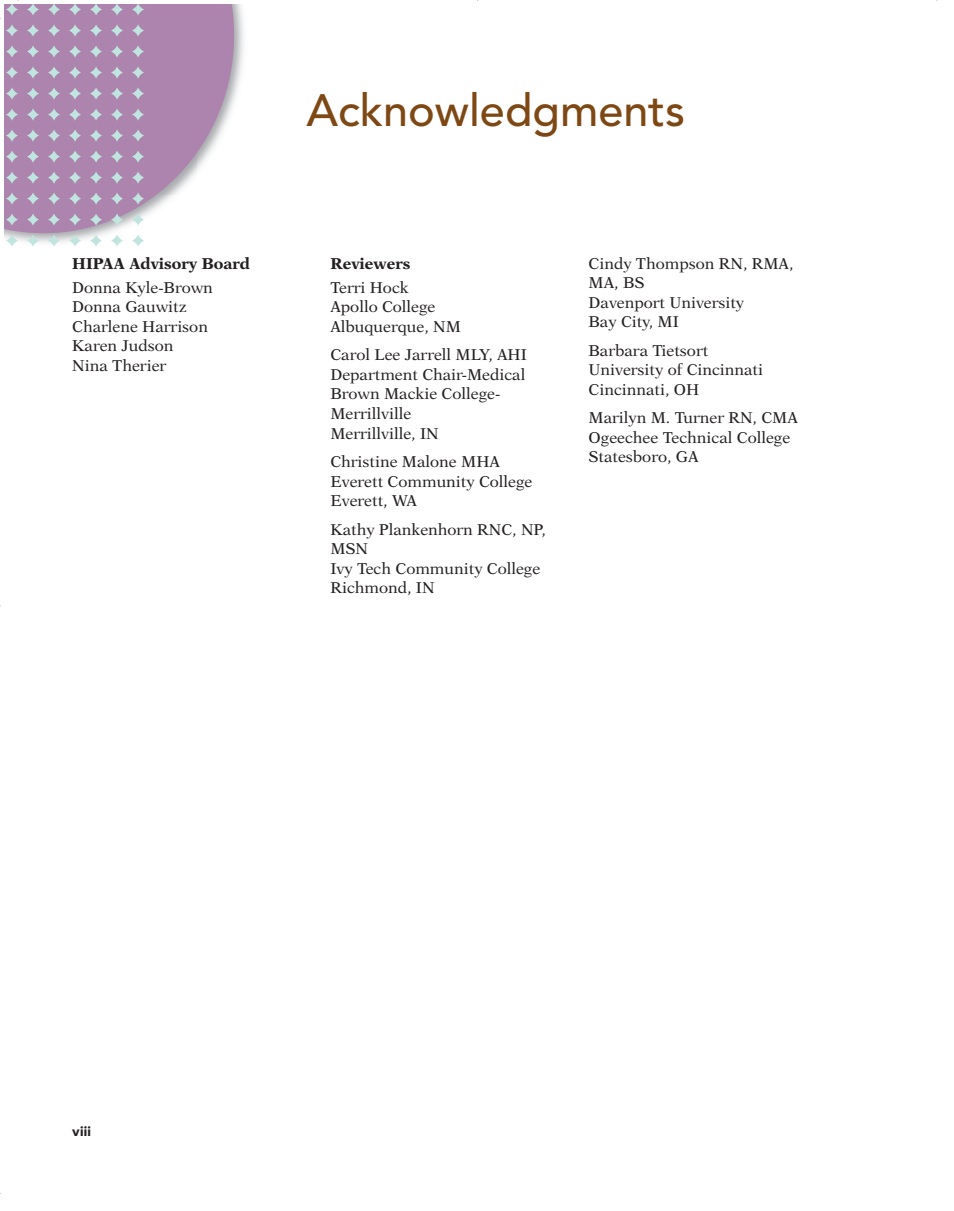
<style>
.page{position:relative;width:954px;height:1211px;background:#fff}
.page>*{position:absolute;margin:0;border:0;box-sizing:border-box;transform-origin:0 0}
.t1{font:210px "Puzzler Geometric";color:#c0e4de}
.t2{font:500 45px "Avenir LT Std";color:#7d4814}
.t3{font:15.75px/19.5px "New Aster LT Std";color:#231f20}
.t4{font:700 15.75px "New Aster LT Std";color:#231f20}
.t5{font:900 13.5px "Avenir LT Std";color:#231f20}
</style>
<div class="page">
<img style="left:5px;top:5px;width:239px;height:238px">
<svg style="left:5px;top:5px;width:229px;height:228px;background:#b794b7"></svg>
<h1 class="t1" style="left:-72px;top:30px;width:211px">0</h1>
<p class="t4" style="left:72px;top:256px;width:179px">HIPAA Advisory Board</p>
<p class="t3" style="left:72px;top:279px;width:142px">Donna Kyle-Brown<br>Donna Gauwitz<br>Charlene Harrison<br>Karen Judson<br>Nina Therier</p>
<h2 class="t2" style="left:306px;top:91px;width:380px">Acknowledgments</h2>
<p class="t4" style="left:330px;top:256px;width:81px">Reviewers</p>
<p class="t3" style="left:330px;top:279px;width:132px">Terri Hock<br>Apollo College<br>Albuquerque, NM</p>
<p class="t3" style="left:330px;top:346px;width:198px">Carol Lee Jarrell MLY, AHI<br>Department Chair-Medical<br>Brown Mackie College-<br>Merrillville<br>Merrillville, IN</p>
<p class="t3" style="left:330px;top:453px;width:203px">Christine Malone MHA<br>Everett Community College<br>Everett, WA</p>
<p class="t3" style="left:330px;top:520px;width:217px">Kathy Plankenhorn RNC, NP,<br>MSN<br>Ivy Tech Community College<br>Richmond, IN</p>
<p class="t3" style="left:588px;top:255px;width:206px">Cindy Thompson RN, RMA,<br>MA, BS<br>Davenport University<br>Bay City, MI</p>
<p class="t3" style="left:588px;top:342px;width:176px">Barbara Tietsort<br>University of Cincinnati<br>Cincinnati, OH</p>
<p class="t3" style="left:588px;top:409px;width:211px">Marilyn M. Turner RN, CMA<br>Ogeechee Technical College<br>Statesboro, GA</p>
<p class="t5" style="left:72px;top:1125px;width:20px">viii</p>
</div>
